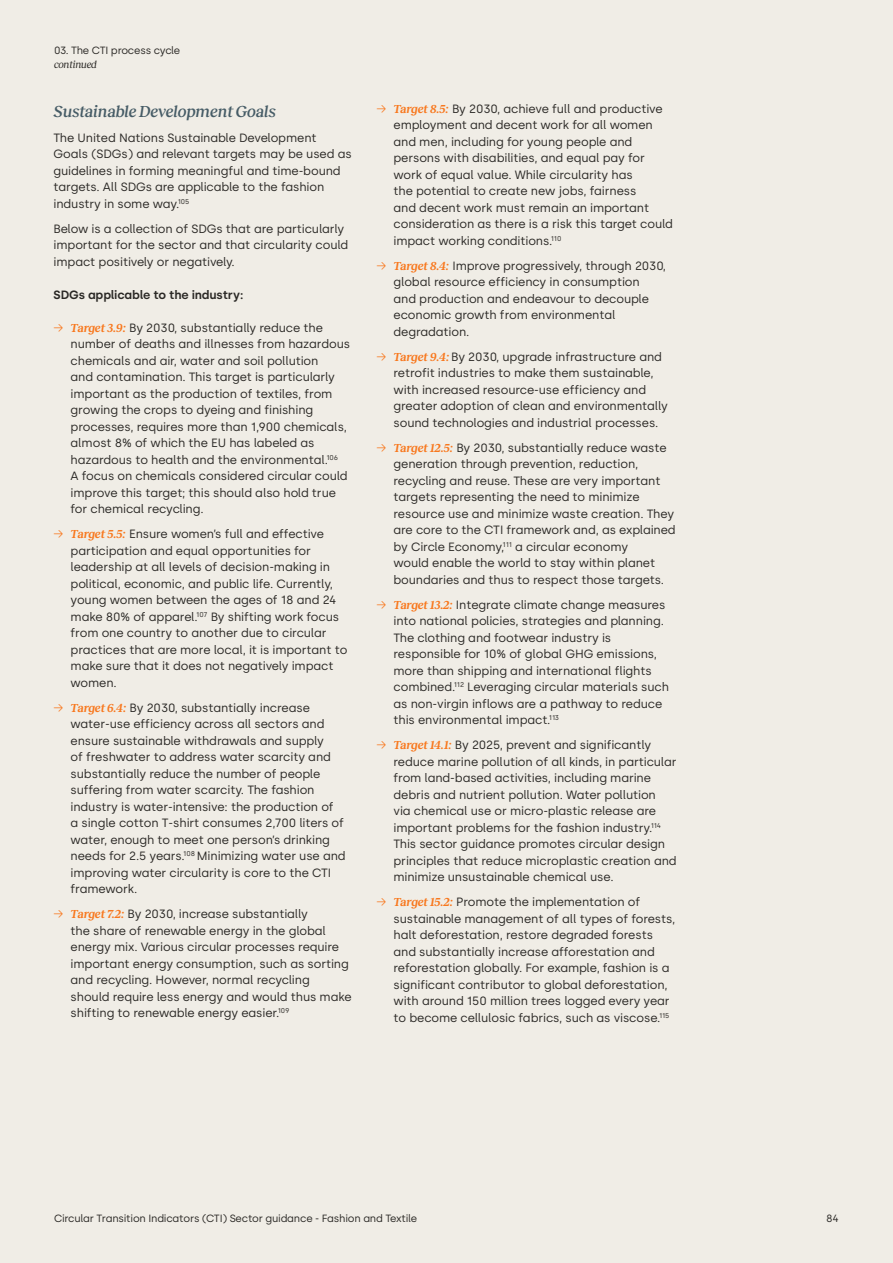
<style>
.page{position:relative;width:893px;height:1263px;background:#f0ede6}
.page>*{position:absolute;margin:0;border:0;box-sizing:border-box;transform-origin:0 0}
.t1{font:italic 500 16.5px "Reckless";letter-spacing:-.02em;color:#465c66}
.t2{font:12px/16.5px "Silka";letter-spacing:-.01em;color:#2a2825}
.t3{font:600 12px "Silka";letter-spacing:-.01em;color:#2a2825}
.t4{font:10.5px "Silka";letter-spacing:-.02em;color:#2a2825}
.t5{font:italic 10.5px "Reckless";letter-spacing:-.03em;color:#2a2825}
.s1{font-weight:300;color:#f8781e}
.s2{font-family:"Reckless";font-weight:600;font-style:italic;color:#f8781e}
</style>
<div class="page">
<p class="t4" style="left:54px;top:44px;width:128px">03. The CTI process cycle</p>
<p class="t5" style="left:54px;top:56px;width:45px">continued</p>
<h1 class="t1" style="left:54px;top:99px;width:224px">Sustainable Development Goals</h1>
<p class="t2" style="left:54px;top:129px;width:300px">The United Nations Sustainable Development Goals (SDGs) and relevant targets may be used as guidelines in forming meaningful and time-bound targets. All SDGs are applicable to the fashion industry in some way.<sup>105</sup></p>
<p class="t2" style="left:54px;top:220px;width:296px">Below is a collection of SDGs that are particularly important for the sector and that circularity could impact positively or negatively.</p>
<p class="t3" style="left:54px;top:287px;width:191px">SDGs applicable to the industry:</p>
<p class="t2" style="left:71px;top:319px;width:281px;text-indent:-17px"><span class="s1">→</span> <span class="s2">Target 3.9:</span> By 2030, substantially reduce the number of deaths and illnesses from hazardous chemicals and air, water and soil pollution<br>and contamination. This target is particularly important as the production of textiles, from growing the crops to dyeing and finishing processes, requires more than 1,900 chemicals, almost 8% of which the EU has labeled as hazardous to health and the environmental.<sup>106<br></sup>A focus on chemicals considered circular could improve this target; this should also hold true for chemical recycling.</p>
<p class="t2" style="left:71px;top:526px;width:278px;text-indent:-17px"><span class="s1">→</span> <span class="s2">Target 5.5:</span> Ensure women’s full and effective participation and equal opportunities for leadership at all levels of decision-making in political, economic, and public life. Currently, young women between the ages of 18 and 24 make 80% of apparel.<sup>107</sup> By shifting work focus from one country to another due to circular practices that are more local, it is important to make sure that it does not negatively impact women.</p>
<p class="t2" style="left:71px;top:699px;width:277px;text-indent:-17px"><span class="s1">→</span> <span class="s2">Target 6.4:</span> By 2030, substantially increase water-use efficiency across all sectors and ensure sustainable withdrawals and supply<br>of freshwater to address water scarcity and substantially reduce the number of people suffering from water scarcity. The fashion industry is water-intensive: the production of<br>a single cotton T-shirt consumes 2,700 liters of water, enough to meet one person’s drinking needs for 2.5 years.<sup>108</sup> Minimizing water use and improving water circularity is core to the CTI framework.</p>
<p class="t2" style="left:71px;top:906px;width:283px;text-indent:-17px"><span class="s1">→</span> <span class="s2">Target 7.2:</span> By 2030, increase substantially<br>the share of renewable energy in the global energy mix. Various circular processes require important energy consumption, such as sorting and recycling. However, normal recycling should require less energy and would thus make shifting to renewable energy easier.<sup>109</sup></p>
<p class="t2" style="left:393px;top:100px;width:281px;text-indent:-17px"><span class="s1">→</span> <span class="s2">Target 8.5:</span> By 2030, achieve full and productive employment and decent work for all women and men, including for young people and persons with disabilities, and equal pay for work of equal value. While circularity has<br>the potential to create new jobs, fairness<br>and decent work must remain an important consideration as there is a risk this target could impact working conditions.<sup>110</sup></p>
<p class="t2" style="left:393px;top:257px;width:274px;text-indent:-17px"><span class="s1">→</span> <span class="s2">Target 8.4:</span> Improve progressively, through 2030, global resource efficiency in consumption<br>and production and endeavour to decouple economic growth from environmental degradation.</p>
<p class="t2" style="left:393px;top:348px;width:276px;text-indent:-17px"><span class="s1">→</span> <span class="s2">Target 9.4:</span> By 2030, upgrade infrastructure and retrofit industries to make them sustainable, with increased resource-use efficiency and greater adoption of clean and environmentally sound technologies and industrial processes.</p>
<p class="t2" style="left:393px;top:439px;width:284px;text-indent:-17px"><span class="s1">→</span> <span class="s2">Target 12.5:</span> By 2030, substantially reduce waste generation through prevention, reduction, recycling and reuse. These are very important targets representing the need to minimize resource use and minimize waste creation. They are core to the CTI framework and, as explained by Circle Economy,<sup>111</sup> a circular economy<br>would enable the world to stay within planet boundaries and thus to respect those targets.</p>
<p class="t2" style="left:393px;top:596px;width:277px;text-indent:-17px"><span class="s1">→</span> <span class="s2">Target 13.2:</span> Integrate climate change measures into national policies, strategies and planning.<br>The clothing and footwear industry is responsible for 10% of global GHG emissions, more than shipping and international flights combined.<sup>112</sup> Leveraging circular materials such as non-virgin inflows are a pathway to reduce this environmental impact.<sup>113</sup></p>
<p class="t2" style="left:393px;top:737px;width:285px;text-indent:-17px"><span class="s1">→</span> <span class="s2">Target 14.1:</span> By 2025, prevent and significantly reduce marine pollution of all kinds, in particular from land-based activities, including marine debris and nutrient pollution. Water pollution<br>via chemical use or micro-plastic release are important problems for the fashion industry.<sup>114<br></sup>This sector guidance promotes circular design principles that reduce microplastic creation and minimize unsustainable chemical use.</p>
<p class="t2" style="left:393px;top:894px;width:283px;text-indent:-17px"><span class="s1">→</span> <span class="s2">Target 15.2:</span> Promote the implementation of sustainable management of all types of forests, halt deforestation, restore degraded forests and substantially increase afforestation and reforestation globally. For example, fashion is a significant contributor to global deforestation, with around 150 million trees logged every year to become cellulosic fabrics, such as viscose.<sup>115</sup></p>
<p class="t4" style="left:54px;top:1212px;width:365px">Circular Transition Indicators (CTI) Sector guidance - Fashion and Textile</p>
<p class="t4" style="left:826px;top:1212px;width:14px">84</p>
</div>
